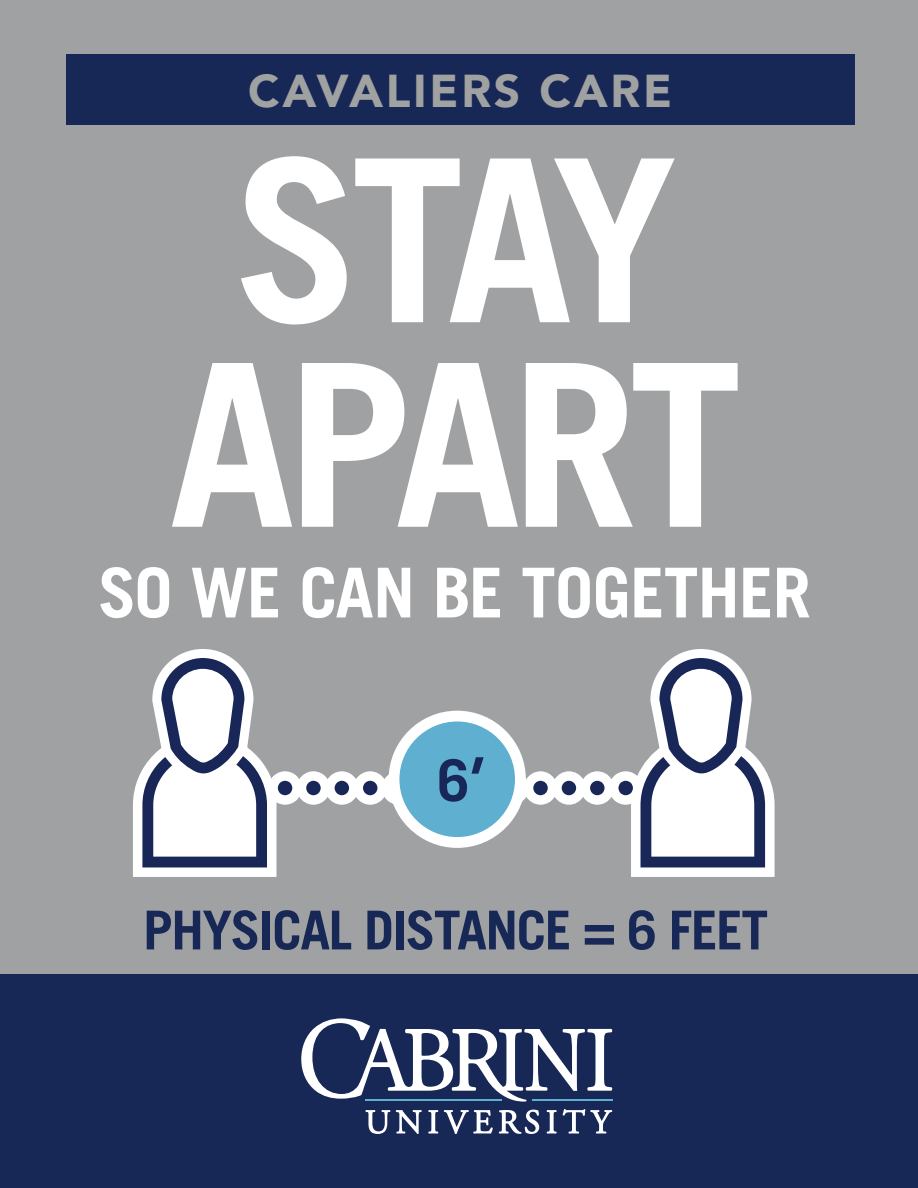
<style>
.page{position:relative;width:918px;height:1188px;background:#fff}
.page>*{position:absolute;margin:0;border:0;box-sizing:border-box;transform-origin:0 0}
.t1{font:700 226.8px/204.6px "Trade Gothic";letter-spacing:-.04em;color:#fff}
.t2{font:700 68.85px "Trade Gothic";letter-spacing:-.01em;color:#fff}
.t3{font:700 53.7px "Trade Gothic";letter-spacing:-.03em;color:#172756}
.t4{font:900 45.9px "Avenir";letter-spacing:.06em;color:#a0a1a1}
</style>
<div class="page">
<div style="left:0;top:0;width:918px;height:1159px;background:#9fa1a3"></div>
<div style="left:0;top:974px;width:918px;height:214px;background:#172756"></div>
<div style="left:66px;top:54px;width:788px;height:71px;background:#172756"></div>
<svg style="left:301px;top:1018px;width:311px;height:84px"></svg>
<hr style="left:365px;top:1100px;width:136px;height:1px;background:#5eafd0">
<hr style="left:532px;top:1100px;width:80px;height:1px;background:#5eafd0">
<svg style="left:365px;top:1110px;width:25px;height:24px"></svg>
<svg style="left:396px;top:1110px;width:26px;height:24px"></svg>
<svg style="left:428px;top:1110px;width:10px;height:24px"></svg>
<svg style="left:444px;top:1110px;width:49px;height:24px"></svg>
<svg style="left:499px;top:1110px;width:40px;height:24px"></svg>
<svg style="left:547px;top:1110px;width:10px;height:24px"></svg>
<svg style="left:563px;top:1109px;width:49px;height:25px"></svg>
<svg style="left:133px;top:769px;width:642px;height:108px"></svg>
<svg style="left:142px;top:649px;width:125px;height:218px"></svg>
<svg style="left:641px;top:649px;width:124px;height:218px;background:#b8bcc8"></svg>
<svg style="left:278px;top:711px;width:355px;height:137px"></svg>
<p class="t4" style="left:248px;top:51px;width:425px">CAVALIERS CARE</p>
<p class="t1" style="left:169px;top:136px;width:575px">STAY<br>APART</p>
<p class="t2" style="left:98px;top:551px;width:714px">SO WE CAN BE TOGETHER</p>
<p class="t3" style="left:143px;top:897px;width:627px">PHYSICAL DISTANCE = 6 FEET</p>
</div>
